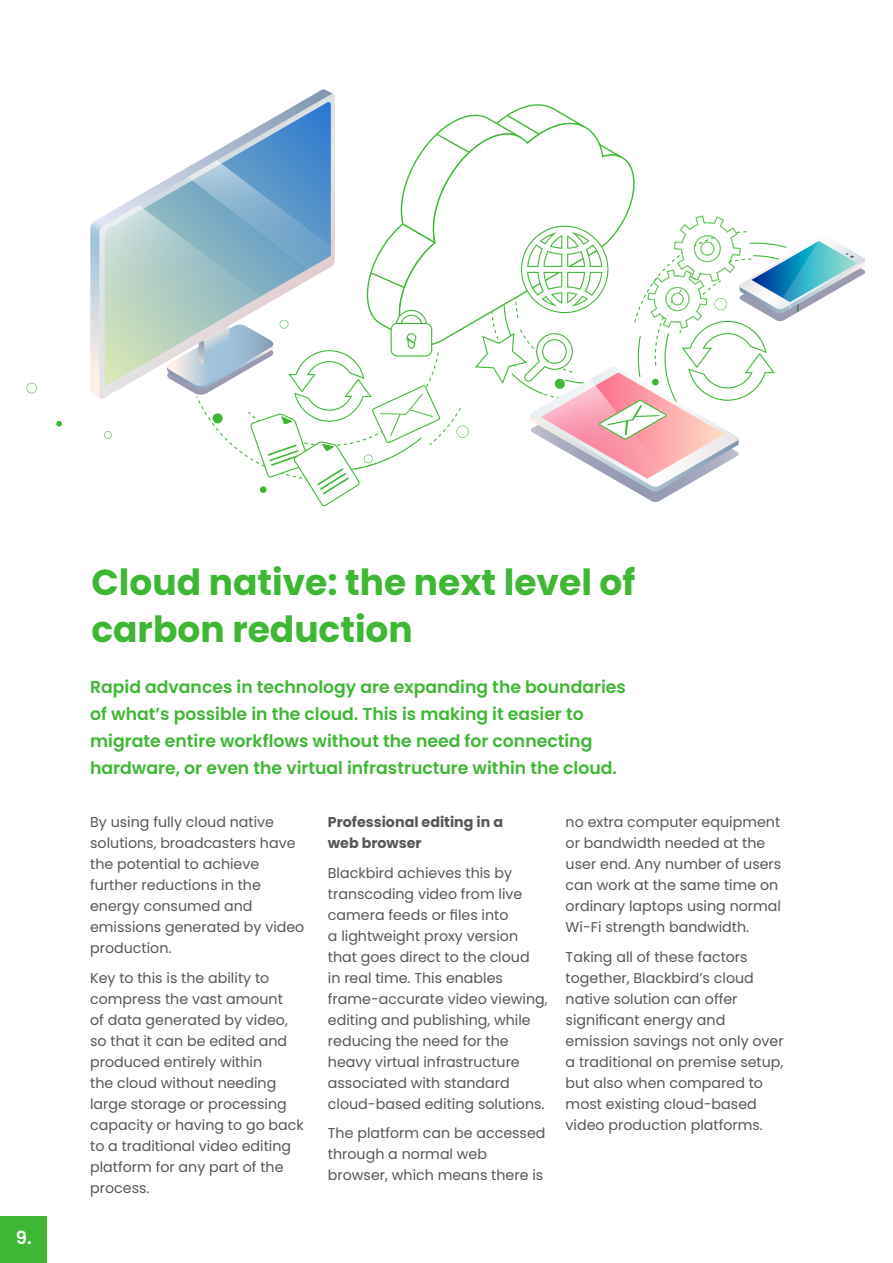
<style>
.page{position:relative;width:893px;height:1263px;background:#fff}
.page>*{position:absolute;margin:0;border:0;box-sizing:border-box;transform-origin:0 0}
.t1{font:700 36px/46.8px "Poppins";color:#3fb735}
.t2{font:600 18px "Poppins";color:#fff}
.t3{font:600 17.25px/27px "Poppins";color:#3fb735}
.t4{font:14.25px/21px "Poppins";color:#575756}
.t5{font:700 14.25px/21px "Poppins";color:#575756}
</style>
<div class="page">
<svg style="left:90px;top:89px;width:243px;height:309px"></svg>
<svg style="left:99px;top:94px;width:236px;height:10px"></svg>
<svg style="left:56px;top:421px;width:6px;height:6px"></svg>
<svg style="left:26px;top:383px;width:11px;height:10px"></svg>
<svg style="left:99px;top:104px;width:766px;height:402px"></svg>
<div style="left:0;top:1216px;width:47px;height:47px;background:#3fb735"></div>
<p class="t2" style="left:16px;top:1227px;width:17px">9.</p>
<h1 class="t1" style="left:91px;top:559px;width:546px">Cloud native: the next level of carbon reduction</h1>
<p class="t3" style="left:90px;top:674px;width:537px">Rapid advances in technology are expanding the boundaries of what’s possible in the cloud. This is making it easier to migrate entire workflows without the need for connecting hardware, or even the virtual infrastructure within the cloud.</p>
<p class="t4" style="left:90px;top:812px;width:216px">By using fully cloud native solutions, broadcasters have the potential to achieve further reductions in the energy consumed and emissions generated by video production.</p>
<p class="t4" style="left:90px;top:967px;width:215px">Key to this is the ability to compress the vast amount<br>of data generated by video, so that it can be edited and produced entirely within<br>the cloud without needing large storage or processing capacity or having to go back to a traditional video editing platform for any part of the process.</p>
<p class="t5" style="left:328px;top:812px;width:177px">Professional editing in a web browser</p>
<p class="t4" style="left:328px;top:862px;width:221px">Blackbird achieves this by transcoding video from live camera feeds or files into<br>a lightweight proxy version that goes direct to the cloud<br>in real time. This enables frame-accurate video viewing, editing and publishing, while reducing the need for the heavy virtual infrastructure associated with standard cloud-based editing solutions.</p>
<p class="t4" style="left:328px;top:1123px;width:219px">The platform can be accessed through a normal web browser, which means there is</p>
<p class="t4" style="left:566px;top:812px;width:217px">no extra computer equipment or bandwidth needed at the user end. Any number of users can work at the same time on ordinary laptops using normal<br>Wi-Fi strength bandwidth.</p>
<p class="t4" style="left:566px;top:946px;width:220px">Taking all of these factors together, Blackbird’s cloud native solution can offer significant energy and emission savings not only over a traditional on premise setup, but also when compared to most existing cloud-based video production platforms.</p>
</div>
